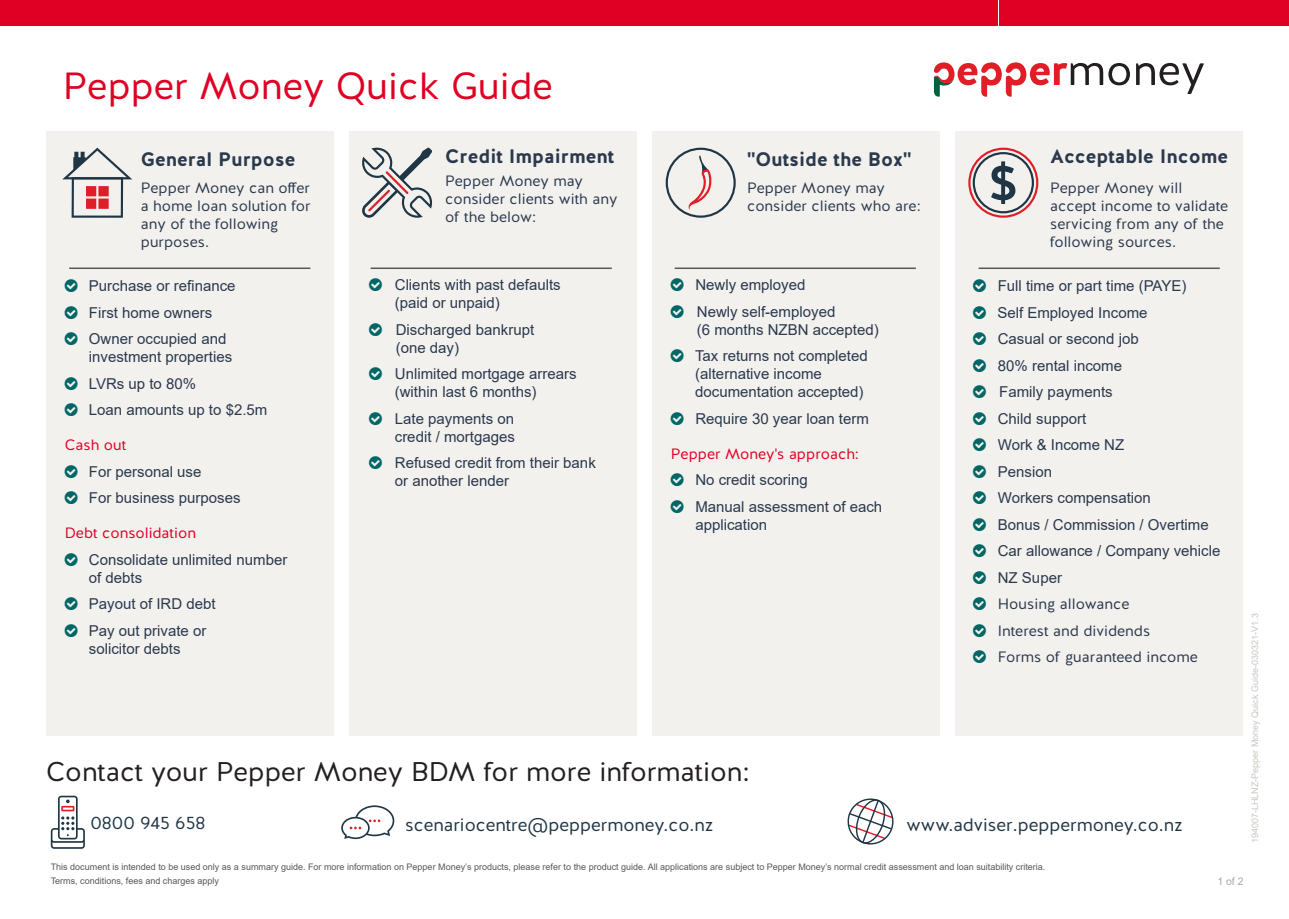
<style>
.page{position:relative;width:1289px;height:919px;background:#fff}
.page>*{position:absolute;margin:0;border:0;box-sizing:border-box;transform-origin:0 0}
.t1{font:37.8px "Halis R";color:#df0024}
.t2{font:27px "Halis R";color:#231f20}
.body{font:700 19.5px "Halis R";color:#2b394d}
.t3{font:18px "Halis R";color:#203645}
.t4{font:15px/18px "Arial";color:#2b394d}
.body-2{font:15px/18px "Halis R";color:#2b394d}
.t5{font:15px "Halis R";color:#df0024}
.t6{font:10.5px "Arial";color:#a8a9ad}
.t7{font:9px/13.5px "Arial";color:#57585a}
.t8{font:9px "Arial";color:#c7c7c1}
</style>
<div class="page">
<div style="left:0;top:0;width:997px;height:26px;background:#df0024"></div>
<div style="left:999px;top:0;width:289px;height:26px;background:#df0024"></div>
<svg style="left:341px;top:805px;width:53px;height:34px"></svg>
<svg style="left:51px;top:795px;width:34px;height:53px"></svg>
<svg style="left:847px;top:798px;width:47px;height:46px"></svg>
<div style="left:955px;top:131px;width:287px;height:605px;background:#f2f1ee"></div>
<div style="left:652px;top:131px;width:287px;height:605px;background:#f2f1ee"></div>
<div style="left:349px;top:131px;width:287px;height:605px;background:#f2f1ee"></div>
<div style="left:46px;top:131px;width:287px;height:605px;background:#f2f1ee"></div>
<hr style="left:69px;top:267px;width:241px;height:2px;background:#57585a">
<hr style="left:370px;top:267px;width:241px;height:2px;background:#57585a">
<hr style="left:674px;top:267px;width:241px;height:2px;background:#57585a">
<hr style="left:978px;top:267px;width:241px;height:2px;background:#57585a">
<svg style="left:665px;top:148px;width:70px;height:70px"></svg>
<svg style="left:62px;top:148px;width:70px;height:70px"></svg>
<div style="left:98px;top:198px;width:11px;height:11px;background:#e01e27"></div>
<div style="left:86px;top:198px;width:10px;height:11px;background:#e01e27"></div>
<div style="left:98px;top:186px;width:11px;height:10px;background:#e01e27"></div>
<div style="left:86px;top:186px;width:10px;height:10px;background:#e01e27"></div>
<svg style="left:968px;top:148px;width:70px;height:70px"></svg>
<svg style="left:362px;top:147px;width:71px;height:71px"></svg>
<svg style="left:933px;top:62px;width:196px;height:35px"></svg>
<svg style="left:1136px;top:63px;width:67px;height:31px"></svg>
<p class="t1" style="left:63px;top:61px;width:491px">Pepper Money Quick Guide</p>
<p class="body" style="left:141px;top:146px;width:156px">General Purpose</p>
<p class="body-2" style="left:141px;top:179px;width:171px">Pepper Money can offer a home loan solution for any of the following purposes.</p>
<p class="body" style="left:445px;top:144px;width:170px">Credit Impairment</p>
<p class="body-2" style="left:445px;top:172px;width:174px">Pepper Money may consider clients with any of the below:</p>
<p class="body" style="left:747px;top:146px;width:166px">"Outside the Box"</p>
<p class="body-2" style="left:747px;top:179px;width:175px">Pepper Money may consider clients who are:</p>
<p class="body" style="left:1050px;top:144px;width:179px">Acceptable Income</p>
<p class="body-2" style="left:1050px;top:179px;width:180px">Pepper Money will accept income to validate servicing from any of the following sources.</p>
<p class="t4" style="left:89px;top:277px;width:148px">Purchase or refinance</p>
<p class="t4" style="left:89px;top:303px;width:125px">First home owners</p>
<p class="t4" style="left:89px;top:330px;width:145px">Owner occupied and investment properties</p>
<p class="t4" style="left:89px;top:374px;width:109px">LVRs up to 80%</p>
<p class="t4" style="left:89px;top:401px;width:180px">Loan amounts up to $2.5m</p>
<p class="t5" style="left:65px;top:435px;width:63px">Cash out</p>
<p class="t4" style="left:89px;top:462px;width:114px">For personal use</p>
<p class="t4" style="left:89px;top:489px;width:153px">For business purposes</p>
<p class="t5" style="left:65px;top:523px;width:133px">Debt consolidation</p>
<p class="t4" style="left:89px;top:550px;width:200px">Consolidate unlimited number of debts</p>
<p class="t4" style="left:89px;top:595px;width:128px">Payout of IRD debt</p>
<p class="t4" style="left:89px;top:621px;width:119px">Pay out private or solicitor debts</p>
<p class="t4" style="left:395px;top:276px;width:167px">Clients with past defaults (paid or unpaid)</p>
<p class="t4" style="left:396px;top:320px;width:140px">Discharged bankrupt (one day)</p>
<p class="t4" style="left:395px;top:365px;width:183px">Unlimited mortgage arrears (within last 6 months)</p>
<p class="t4" style="left:395px;top:409px;width:122px">Late payments on credit / mortgages</p>
<p class="t4" style="left:395px;top:454px;width:202px">Refused credit from their bank or another lender</p>
<p class="t4" style="left:695px;top:276px;width:112px">Newly employed</p>
<p class="t4" style="left:697px;top:302px;width:183px">Newly self-employed<br>(6 months NZBN accepted)</p>
<p class="t4" style="left:695px;top:347px;width:174px">Tax returns not completed (alternative income documentation accepted)</p>
<p class="t4" style="left:695px;top:409px;width:175px">Require 30 year loan term</p>
<p class="t5" style="left:671px;top:444px;width:190px">Pepper Money's approach:</p>
<p class="t4" style="left:695px;top:471px;width:114px">No credit scoring</p>
<p class="t4" style="left:695px;top:497px;width:188px">Manual assessment of each application</p>
<p class="t4" style="left:997px;top:277px;width:190px">Full time or part time (PAYE)</p>
<p class="t4" style="left:997px;top:303px;width:152px">Self Employed Income</p>
<p class="t4" style="left:997px;top:330px;width:142px">Casual or second job</p>
<p class="t4" style="left:997px;top:356px;width:126px">80% rental income</p>
<p class="t4" style="left:999px;top:383px;width:115px">Family payments</p>
<p class="t4" style="left:997px;top:409px;width:90px">Child support</p>
<p class="t4" style="left:997px;top:436px;width:128px">Work &amp; Income NZ</p>
<p class="t4" style="left:997px;top:462px;width:56px">Pension</p>
<p class="t4" style="left:997px;top:489px;width:155px">Workers compensation</p>
<p class="t4" style="left:997px;top:515px;width:212px">Bonus / Commission / Overtime</p>
<p class="t4" style="left:997px;top:542px;width:224px">Car allowance / Company vehicle</p>
<p class="t4" style="left:997px;top:568px;width:66px">NZ Super</p>
<p class="body-2" style="left:997px;top:595px;width:133px">Housing allowance</p>
<p class="body-2" style="left:997px;top:622px;width:154px">Interest and dividends</p>
<p class="body-2" style="left:997px;top:648px;width:202px">Forms of guaranteed income</p>
<h2 class="t2" style="left:46px;top:754px;width:705px">Contact your Pepper Money BDM for more information:</h2>
<p class="t3" style="left:90px;top:811px;width:117px">0800 945 658</p>
<p class="t3" style="left:405px;top:813px;width:310px">scenariocentre@peppermoney.co.nz</p>
<p class="t3" style="left:906px;top:813px;width:277px">www.adviser.peppermoney.co.nz</p>
<p class="t8" style="left:1248px;top:843px;width:231px;rotate:-90deg">194007-LHLNZ-Pepper Money Quick Guide-030321-V1.3</p>
<p class="t7" style="left:51px;top:860px;width:996px">This document is intended to be used only as a summary guide. For more information on Pepper Money’s products, please refer to the product guide. All applications are subject to Pepper Money’s normal credit assessment and loan suitability criteria.<br>Terms, conditions, fees and charges apply</p>
<p class="t6" style="left:1217px;top:873px;width:28px">1 of 2</p>
</div>
